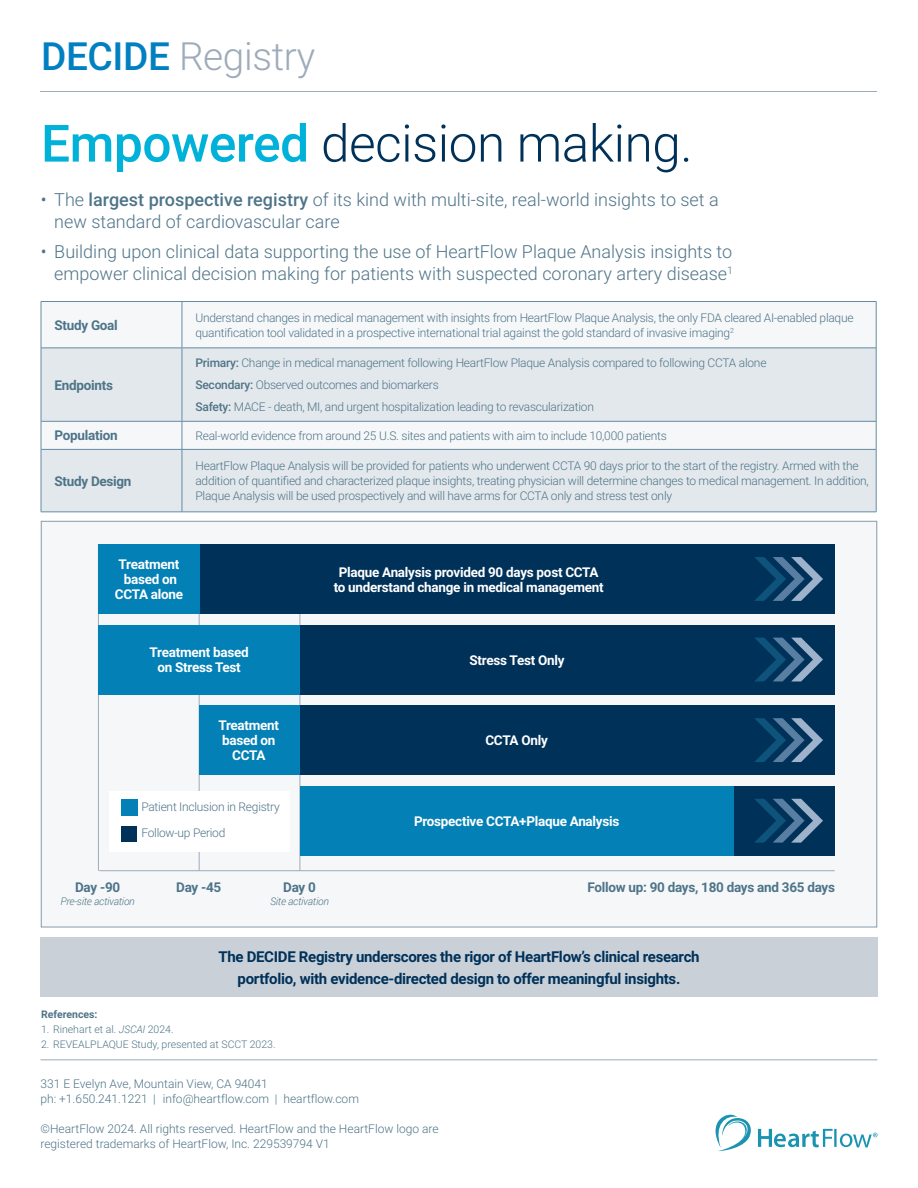
<style>
.page{position:relative;width:918px;height:1188px;background:#fff}
.page>*{position:absolute;margin:0;border:0;box-sizing:border-box;transform-origin:0 0}
.t1{font:300 51.45px "Roboto";letter-spacing:-.01em;color:#003159}
.t2{font:300 38.85px "Roboto";letter-spacing:-.01em;color:#9eabb9}
.t3{font:300 18px/22.5px "Roboto";color:#4e7488}
.t4{font:700 15px/21.6px "Roboto";letter-spacing:-.02em;color:#003159;text-align:center}
.t5{font:700 13.5px/15px "Roboto";letter-spacing:-.02em;color:#fff;text-align:center}
.t6{font:700 13.5px "Roboto";letter-spacing:-.02em;color:#4e7488}
.t7{font:300 12px/15px "Roboto";letter-spacing:-.02em;color:#4e7488}
.t8{font:300 12px/15px "Roboto";color:#4e7488}
.t9{font:300 10.5px "Roboto";color:#4e7488}
.t10{font:italic 300 10.5px "Roboto";letter-spacing:-.02em;color:#4e7488}
.t11{font:700 10.5px "Roboto";color:#4e7488}
.s1{font-weight:500;color:#0080c1}
.s2{font-weight:500;color:#00b2d9}
.s3{font-weight:500}
.s4{font-style:italic}
</style>
<div class="page">
<hr style="left:40px;top:91px;width:838px;height:1px;background:#9eabb9">
<hr style="left:40px;top:1059px;width:838px;height:1px;background:#9eabb9">
<svg style="left:715px;top:1115px;width:163px;height:36px"></svg>
<div style="left:42px;top:302px;width:834px;height:46px;background:#f5f7f9"></div>
<svg style="left:42px;top:349px;width:834px;height:163px;fill:#e3e8ec"></svg>
<hr style="left:182px;top:302px;width:1px;height:46px;background:#648ba3">
<hr style="left:41px;top:348px;width:141px;height:1px;background:#648ba3">
<hr style="left:182px;top:348px;width:694px;height:1px;background:#648ba3">
<hr style="left:182px;top:348px;width:1px;height:73px;background:#648ba3">
<hr style="left:41px;top:421px;width:141px;height:1px;background:#648ba3">
<hr style="left:182px;top:421px;width:694px;height:1px;background:#648ba3">
<svg style="left:182px;top:422px;width:1px;height:27px"></svg>
<hr style="left:41px;top:449px;width:141px;height:1px;background:#648ba3">
<hr style="left:182px;top:449px;width:694px;height:1px;background:#648ba3">
<hr style="left:182px;top:450px;width:1px;height:62px;background:#648ba3">
<hr style="left:41px;top:301px;width:141px;height:1px;background:#648ba3">
<hr style="left:41px;top:302px;width:1px;height:46px;background:#648ba3">
<hr style="left:182px;top:301px;width:694px;height:1px;background:#648ba3">
<hr style="left:876px;top:302px;width:1px;height:46px;background:#648ba3">
<hr style="left:41px;top:348px;width:1px;height:73px;background:#648ba3">
<hr style="left:876px;top:348px;width:1px;height:73px;background:#648ba3">
<svg style="left:41px;top:421px;width:1px;height:28px"></svg>
<svg style="left:876px;top:421px;width:1px;height:28px"></svg>
<hr style="left:41px;top:449px;width:1px;height:63px;background:#648ba3">
<hr style="left:876px;top:449px;width:1px;height:63px;background:#648ba3">
<hr style="left:41px;top:512px;width:141px;height:1px;background:#648ba3">
<hr style="left:182px;top:512px;width:694px;height:1px;background:#648ba3">
<div style="left:40px;top:937px;width:838px;height:60px;background:#c9d0d8"></div>
<div style="left:41px;top:521px;width:836px;height:406px;background:#f5f7f9"></div>
<hr style="left:98px;top:544px;width:1px;height:327px;background:#9eabb9">
<hr style="left:99px;top:870px;width:736px;height:1px;background:#9eabb9">
<hr style="left:199px;top:544px;width:1px;height:327px;background:#9eabb9">
<hr style="left:300px;top:544px;width:1px;height:327px;background:#9eabb9">
<div style="left:695px;top:786px;width:140px;height:69px;background:#003159"></div>
<div style="left:293px;top:705px;width:542px;height:70px;background:#003159"></div>
<div style="left:200px;top:625px;width:635px;height:69px;background:#003159"></div>
<div style="left:199px;top:544px;width:636px;height:70px;background:#003159"></div>
<div style="left:199px;top:705px;width:101px;height:70px;background:#0380b6"></div>
<div style="left:98px;top:625px;width:202px;height:69px;background:#0380b6"></div>
<div style="left:98px;top:544px;width:102px;height:70px;background:#0380b6"></div>
<div style="left:300px;top:786px;width:434px;height:69px;background:#0380b6"></div>
<svg style="left:755px;top:799px;width:68px;height:44px"></svg>
<svg style="left:755px;top:557px;width:68px;height:44px"></svg>
<svg style="left:755px;top:638px;width:68px;height:43px"></svg>
<svg style="left:755px;top:718px;width:68px;height:44px"></svg>
<div style="left:109px;top:791px;width:180px;height:60px;background:#fff"></div>
<div style="left:121px;top:800px;width:16px;height:16px;background:#0380b6"></div>
<div style="left:122px;top:826px;width:15px;height:16px;background:#003159"></div>
<h2 class="t2" style="left:41px;top:29px;width:276px"><span class="s1">DECIDE</span> Registry</h2>
<h1 class="t1" style="left:41px;top:107px;width:653px"><span class="s2">Empowered</span> decision making.</h1>
<h3 class="t3" style="left:54px;top:187px;width:666px;text-indent:-14px">• The <span class="s3">largest prospective registry</span> of its kind with multi-site, real-world insights to set a new standard of cardiovascular care</h3>
<h3 class="t3" style="left:41px;top:239px;width:694px;text-align:right">• Building upon clinical data supporting the use of HeartFlow Plaque Analysis insights to empower clinical decision making for patients with suspected coronary artery disease<sup>1</sup></h3>
<p class="t6" style="left:55px;top:316px;width:65px">Study Goal</p>
<p class="t7" style="left:195px;top:309px;width:660px">Understand changes in medical management with insights from HeartFlow Plaque Analysis, the only FDA cleared AI-enabled plaque quantification tool validated in a prospective international trial against the gold standard of invasive imaging<sup>2</sup></p>
<p class="t6" style="left:55px;top:375px;width:60px">Endpoints</p>
<p class="t7" style="left:195px;top:352px;width:573px;line-height:21.8px"><span class="s3">Primary:</span> Change in medical management following HeartFlow Plaque Analysis compared to following CCTA alone<br><span class="s3">Secondary:</span> Observed outcomes and biomarkers<br><span class="s3">Safety:</span> MACE - death, MI, and urgent hospitalization leading to revascularization</p>
<p class="t6" style="left:55px;top:426px;width:65px">Population</p>
<p class="t7" style="left:195px;top:428px;width:473px">Real-world evidence from around 25 U.S. sites and patients with aim to include 10,000 patients</p>
<p class="t6" style="left:55px;top:471px;width:79px">Study Design</p>
<p class="t7" style="left:195px;top:458px;width:675px">HeartFlow Plaque Analysis will be provided for patients who underwent CCTA 90 days prior to the start of the registry. Armed with the addition of quantified and characterized plaque insights, treating physician will determine changes to medical management. In addition,<br>Plaque Analysis will be used prospectively and will have arms for CCTA only and stress test only</p>
<p class="t5" style="left:115px;top:556px;width:70px">Treatment based on<br>CCTA alone</p>
<p class="t5" style="left:334px;top:564px;width:271px">Plaque Analysis provided 90 days post CCTA to understand change in medical management</p>
<p class="t5" style="left:150px;top:644px;width:101px">Treatment based on Stress Test</p>
<p class="t5" style="left:218px;top:717px;width:62px">Treatment based on<br>CCTA</p>
<p class="t7" style="left:141px;top:794px;width:140px;line-height:26px">Patient Inclusion in Registry<br>Follow-up Period</p>
<p class="t6" style="left:75px;top:877px;width:47px">Day -90</p>
<p class="t10" style="left:61px;top:894px;width:76px">Pre-site activation</p>
<p class="t6" style="left:176px;top:877px;width:47px">Day -45</p>
<p class="t6" style="left:283px;top:877px;width:34px">Day 0</p>
<p class="t10" style="left:270px;top:894px;width:60px">Site activation</p>
<p class="t5" style="left:470px;top:652px;width:96px">Stress Test Only</p>
<p class="t5" style="left:485px;top:732px;width:64px">CCTA Only</p>
<p class="t5" style="left:414px;top:813px;width:207px">Prospective CCTA+Plaque Analysis</p>
<p class="t6" style="left:587px;top:877px;width:249px">Follow up: 90 days, 180 days and 365 days</p>
<p class="t4" style="left:218px;top:946px;width:483px">The DECIDE Registry underscores the rigor of HeartFlow’s clinical research portfolio, with evidence-directed design to offer meaningful insights.</p>
<p class="t11" style="left:41px;top:1007px;width:58px">References:</p>
<p class="t9" style="left:41px;top:1022px;width:134px">1. Rinehart et al. <span class="s4">JSCAI</span> 2024.</p>
<p class="t9" style="left:41px;top:1037px;width:236px">2. REVEALPLAQUE Study, presented at SCCT 2023.</p>
<p class="t8" style="left:40px;top:1075px;width:320px">331 E Evelyn Ave, Mountain View, CA 94041<br>ph: +1.650.241.1221 | info@heartflow.com | heartflow.com</p>
<p class="t8" style="left:40px;top:1120px;width:400px">©HeartFlow 2024. All rights reserved. HeartFlow and the HeartFlow logo are registered trademarks of HeartFlow, Inc. 229539794 V1</p>
</div>
